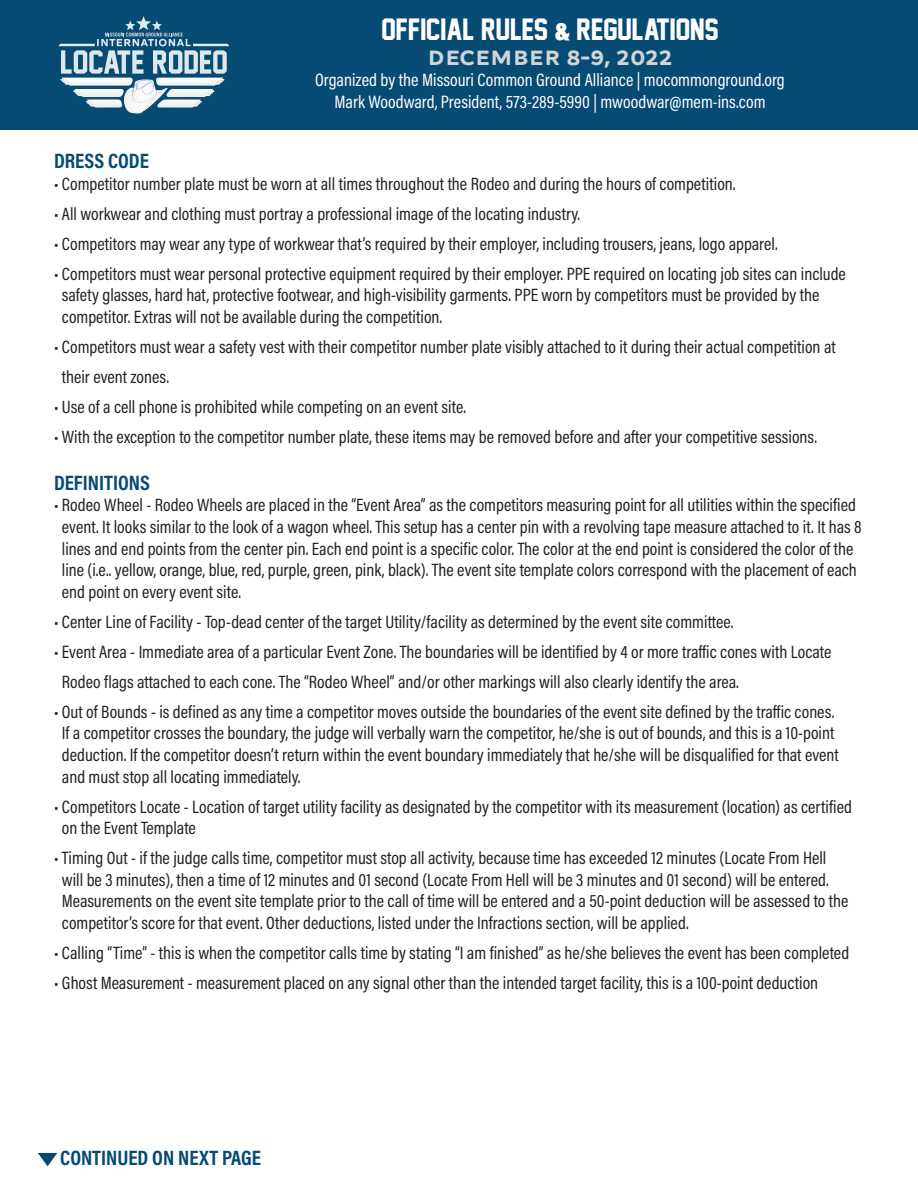
<style>
.page{position:relative;width:918px;height:1188px;background:#fff}
.page>*{position:absolute;margin:0;border:0;box-sizing:border-box;transform-origin:0 0}
.t1{font:28.05px "Jersey M54";color:#fff}
.t2{font:700 21px "Acumin Pro Cond";color:#064b74}
.t3{font:20.55px "Dallas PS Sans Reg";color:#d2d3d4}
.t4{font:18.15px/21.8px "Acumin Pro Cond";color:#fff;text-align:center}
.t5{font:18px/21.6px "Acumin Pro Cond";color:#231f20}
.s1{font-family:"GENUINE"}
</style>
<div class="page">
<div style="left:0;top:0;width:918px;height:130px;background:#064b74"></div>
<div style="left:53px;top:13px;width:183px;height:104px;background:#fff;opacity:.87"></div>
<svg style="left:38px;top:1153px;width:19px;height:13px"></svg>
<h1 class="t1" style="left:382px;top:14px;width:339px">OFFICIAL RULES <span class="s1">&amp;</span> REGULATIONS</h1>
<p class="t3" style="left:428px;top:44px;width:246px">DECEMBER 8-9, 2022</p>
<p class="t4" style="left:315px;top:69px;width:471px">Organized by the Missouri Common Ground Alliance | mocommonground.org<br>Mark Woodward, President, 573-289-5990 | mwoodwar@mem-ins.com</p>
<p class="t2" style="left:54px;top:147px;width:97px">DRESS CODE</p>
<p class="t5" style="left:54px;top:172px;width:683px">• Competitor number plate must be worn at all times throughout the Rodeo and during the hours of competition.</p>
<p class="t5" style="left:54px;top:202px;width:528px">• All workwear and clothing must portray a professional image of the locating industry.</p>
<p class="t5" style="left:54px;top:232px;width:725px">• Competitors may wear any type of workwear that’s required by their employer, including trousers, jeans, logo apparel.</p>
<p class="t5" style="left:62px;top:262px;width:786px;text-indent:-8px">• Competitors must wear personal protective equipment required by their employer. PPE required on locating job sites can include safety glasses, hard hat, protective footwear, and high-visibility garments. PPE worn by competitors must be provided by the competitor. Extras will not be available during the competition.</p>
<p class="t5" style="left:62px;top:331px;width:775px;line-height:30px;text-indent:-8px">• Competitors must wear a safety vest with their competitor number plate visibly attached to it during their actual competition at their event zones.</p>
<p class="t5" style="left:54px;top:396px;width:414px">• Use of a cell phone is prohibited while competing on an event site.</p>
<p class="t5" style="left:54px;top:426px;width:765px">• With the exception to the competitor number plate, these items may be removed before and after your competitive sessions.</p>
<p class="t2" style="left:54px;top:469px;width:97px">DEFINITIONS</p>
<p class="t5" style="left:62px;top:494px;width:801px;text-indent:-8px">• Rodeo Wheel - Rodeo Wheels are placed in the “Event Area” as the competitors measuring point for all utilities within the specified event. It looks similar to the look of a wagon wheel. This setup has a center pin with a revolving tape measure attached to it. It has 8 lines and end points from the center pin. Each end point is a specific color. The color at the end point is considered the color of the line (i.e.. yellow, orange, blue, red, purple, green, pink, black). The event site template colors correspond with the placement of each end point on every event site.</p>
<p class="t5" style="left:54px;top:610px;width:681px">• Center Line of Facility - Top-dead center of the target Utility/facility as determined by the event site committee.</p>
<p class="t5" style="left:62px;top:636px;width:771px;line-height:30px;text-indent:-8px">• Event Area - Immediate area of a particular Event Zone. The boundaries will be identified by 4 or more traffic cones with Locate<br>Rodeo flags attached to each cone. The “Rodeo Wheel” and/or other markings will also clearly identify the area.</p>
<p class="t5" style="left:62px;top:700px;width:778px;text-indent:-8px">• Out of Bounds - is defined as any time a competitor moves outside the boundaries of the event site defined by the traffic cones.<br>If a competitor crosses the boundary, the judge will verbally warn the competitor, he/she is out of bounds, and this is a 10-point deduction. If the competitor doesn’t return within the event boundary immediately that he/she will be disqualified for that event and must stop all locating immediately.</p>
<p class="t5" style="left:62px;top:795px;width:792px;text-indent:-8px">• Competitors Locate - Location of target utility facility as designated by the competitor with its measurement (location) as certified on the Event Template</p>
<p class="t5" style="left:62px;top:847px;width:788px;text-indent:-8px">• Timing Out - if the judge calls time, competitor must stop all activity, because time has exceeded 12 minutes (Locate From Hell will be 3 minutes), then a time of 12 minutes and 01 second (Locate From Hell will be 3 minutes and 01 second) will be entered.<br>Measurements on the event site template prior to the call of time will be entered and a 50-point deduction will be assessed to the competitor’s score for that event. Other deductions, listed under the Infractions section, will be applied.</p>
<p class="t5" style="left:54px;top:942px;width:797px">• Calling “Time” - this is when the competitor calls time by stating “I am finished” as he/she believes the event has been completed</p>
<p class="t5" style="left:54px;top:972px;width:766px">• Ghost Measurement - measurement placed on any signal other than the intended target facility, this is a 100-point deduction</p>
<p class="t2" style="left:60px;top:1144px;width:202px">CONTINUED ON NEXT PAGE</p>
</div>
